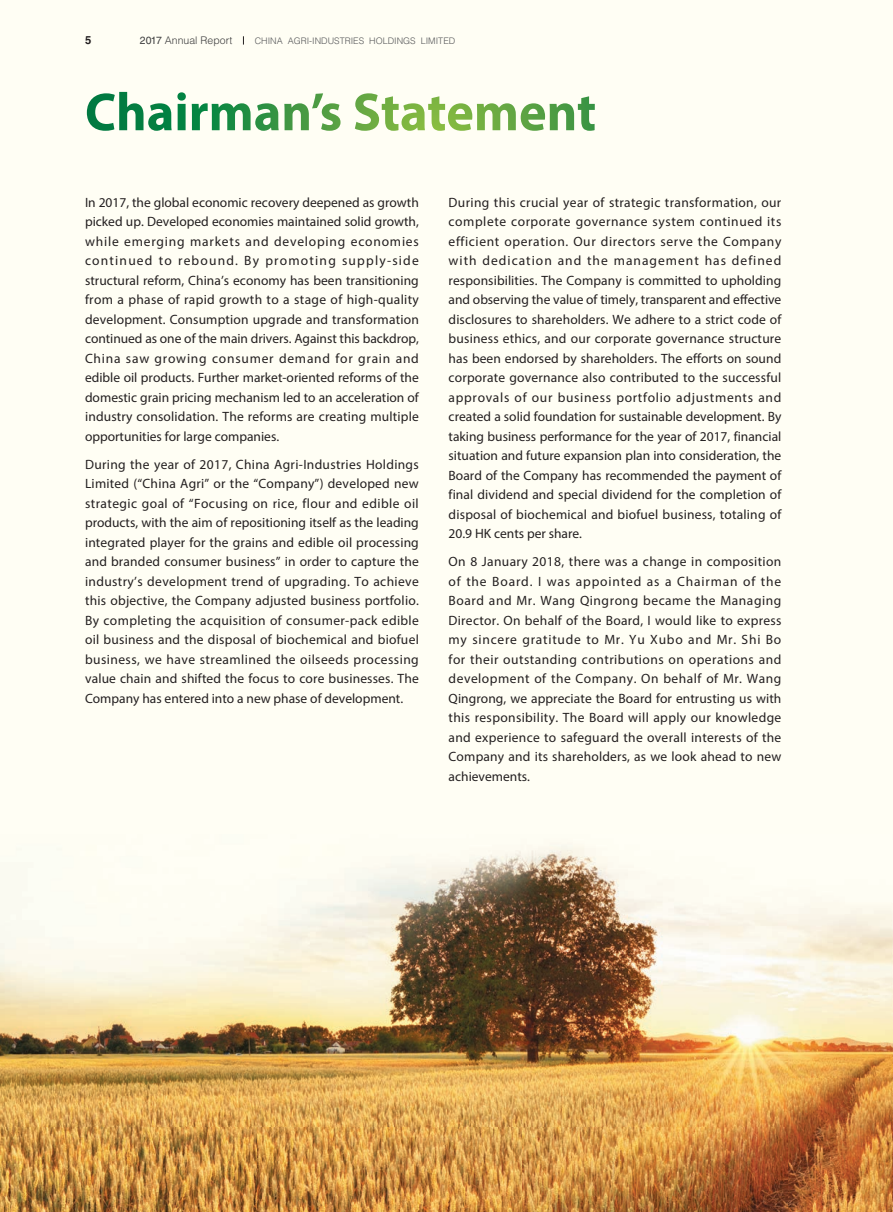
<style>
.page{position:relative;width:893px;height:1212px;background:#fffef4}
.page>*{position:absolute;margin:0;border:0;box-sizing:border-box;transform-origin:0 0}
.t1{font:13.5px/19.5px "Myriad Pro";color:#231f20;text-align:justify}
.t2{font:700 11.25px "Helvetica LT Std";color:#231f20}
.t3{font:300 10.5px "Helvetica LT Std";color:#3e3e3f}
.t4{font:300 9px "Helvetica LT Std";color:#57585a}
.s1{font-weight:400}
</style>
<div class="page">
<svg style="left:87px;top:92px;width:338px;height:39px"></svg>
<img style="left:0;top:848px;width:892px;height:364px">
<img style="left:892px;top:834px;width:1px;height:378px">
<p class="t2" style="left:85px;top:35px;width:8px">5</p>
<p class="t3" style="left:140px;top:36px;width:94px"><span class="s1">2017</span> Annual Report</p>
<p class="t4" style="left:255px;top:37px;width:202px">CHINA AGRI-INDUSTRIES HOLDINGS LIMITED</p>
<p class="t1" style="left:85px;top:194px;width:335px">In 2017, the global economic recovery deepened as growth picked up. Developed economies maintained solid growth, while emerging markets and developing economies continued to rebound. By promoting supply-side structural reform, China’s economy has been transitioning from a phase of rapid growth to a stage of high-quality development. Consumption upgrade and transformation continued as one of the main drivers. Against this backdrop, China saw growing consumer demand for grain and edible oil products. Further market-oriented reforms of the domestic grain pricing mechanism led to an acceleration of industry consolidation. The reforms are creating multiple opportunities for large companies.</p>
<p class="t1" style="left:85px;top:456px;width:335px">During the year of 2017, China Agri-Industries Holdings Limited (“China Agri” or the “Company”) developed new strategic goal of “Focusing on rice, flour and edible oil products, with the aim of repositioning itself as the leading integrated player for the grains and edible oil processing and branded consumer business” in order to capture the industry’s development trend of upgrading. To achieve this objective, the Company adjusted business portfolio.<br>By completing the acquisition of consumer-pack edible oil business and the disposal of biochemical and biofuel business, we have streamlined the oilseeds processing value chain and shifted the focus to core businesses. The Company has entered into a new phase of development.</p>
<p class="t1" style="left:449px;top:194px;width:334px">During this crucial year of strategic transformation, our complete corporate governance system continued its efficient operation. Our directors serve the Company with dedication and the management has defined responsibilities. The Company is committed to upholding and observing the value of timely, transparent and effective disclosures to shareholders. We adhere to a strict code of business ethics, and our corporate governance structure has been endorsed by shareholders. The efforts on sound corporate governance also contributed to the successful approvals of our business portfolio adjustments and created a solid foundation for sustainable development. By taking business performance for the year of 2017, financial situation and future expansion plan into consideration, the Board of the Company has recommended the payment of final dividend and special dividend for the completion of disposal of biochemical and biofuel business, totaling of 20.9 HK cents per share.</p>
<p class="t1" style="left:449px;top:553px;width:334px">On 8 January 2018, there was a change in composition of the Board. I was appointed as a Chairman of the Board and Mr. Wang Qingrong became the Managing Director. On behalf of the Board, I would like to express my sincere gratitude to Mr. Yu Xubo and Mr. Shi Bo for their outstanding contributions on operations and development of the Company. On behalf of Mr. Wang Qingrong, we appreciate the Board for entrusting us with this responsibility. The Board will apply our knowledge and experience to safeguard the overall interests of the Company and its shareholders, as we look ahead to new achievements.</p>
</div>
